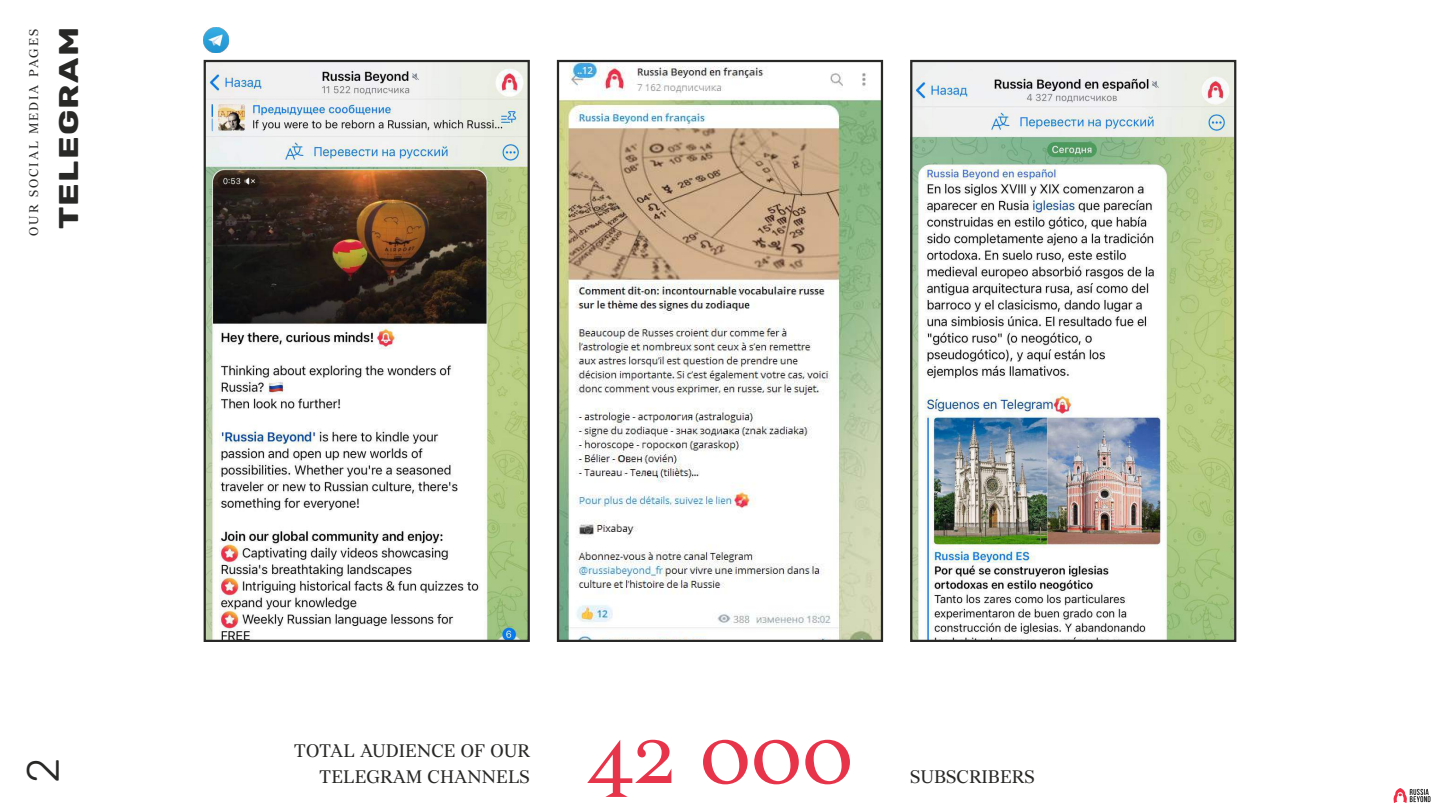
<style>
.page{position:relative;width:1440px;height:810px;background:#fff}
.page>*{position:absolute;margin:0;border:0;box-sizing:border-box;transform-origin:0 0}
.t1{font:93px "Wremena";color:#e7344a}
.t2{font:300 45px "Rubik";color:#282827}
.t3{font:700 27px "Rubik";letter-spacing:.04em;color:#282827;scale:1.3 1}
.t4{font:19.5px/25.5px "Wremena";color:#282827;text-align:right}
.t5{font:13.5px "Wremena";letter-spacing:.14em;color:#282827}
</style>
<div class="page">
<img style="left:207px;top:63px;width:320px;height:576px">
<div style="left:204px;top:60px;width:326px;height:582px;border:2px solid #282827"></div>
<img style="left:560px;top:63px;width:320px;height:576px">
<div style="left:557px;top:60px;width:326px;height:582px;border:2px solid #282827"></div>
<img style="left:913px;top:63px;width:320px;height:576px">
<div style="left:910px;top:60px;width:326px;height:582px;border:2px solid #282827"></div>
<img style="left:203px;top:27px;width:26px;height:25px">
<svg style="left:1393px;top:788px;width:38px;height:15px"></svg>
<p class="t5" style="left:26px;top:236px;width:208px;rotate:-90deg">OUR SOCIAL MEDIA PAGES</p>
<h3 class="t3" style="left:53px;top:229px;width:157px;rotate:-90deg">TELEGRAM</h3>
<h2 class="t2" style="left:18px;top:783px;width:27px;rotate:-90deg">2</h2>
<p class="t4" style="left:294px;top:739px;width:238px">TOTAL AUDIENCE OF OUR<br>TELEGRAM CHANNELS</p>
<h1 class="t1" style="left:587px;top:699px;width:268px">42 000</h1>
<p class="t4" style="left:910px;top:764px;width:126px">SUBSCRIBERS</p>
</div>
